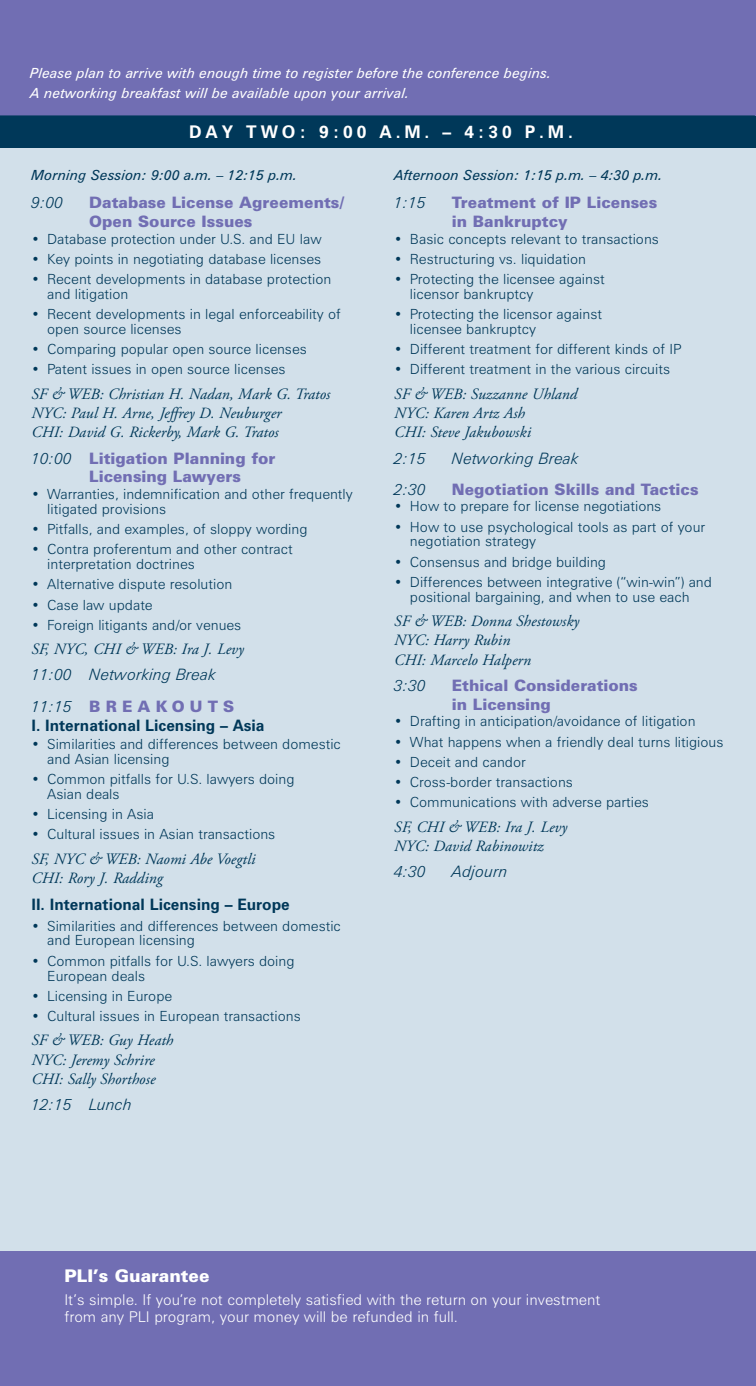
<style>
.page{position:relative;width:756px;height:1386px;background:#fff}
.page>*{position:absolute;margin:0;border:0;box-sizing:border-box;transform-origin:0 0}
.t1{font:700 17.5px "Zurich BT";letter-spacing:.22em;color:#fff}
.t2{font:900 17.5px "Zurich BT";color:#fff}
.t3{font:italic 15.75px/19.2px "Adobe Garamond Pro";letter-spacing:.005em;color:#003859}
.t4{font:900 15.75px/18.9px "Zurich BT";color:#716eb3}
.t5{font:italic 300 15.75px/31.2px "Zurich BT";color:#003859}
.t6{font:700 15.75px "Zurich BT";color:#003859}
.t7{font:300 14.88px/17.5px "Zurich BT";color:#fff}
.t8{font:300 14px/14.9px "Zurich BT";color:#003859}
.t9{font:italic 14px/19.2px "Zurich BT";color:#fff}
.t10{font:italic 14px "Zurich BT";color:#003859}
.s1{font-weight:300;font-style:italic;color:#003859}
.s2{font-weight:900;font-style:normal;color:#716eb3}
</style>
<div class="page">
<div style="left:0;top:9px;width:756px;height:1377px;background:#d2e0ea"></div>
<div style="left:0;top:0;width:756px;height:124px;background:#716eb3"></div>
<div style="left:0;top:116px;width:756px;height:32px;background:#003859"></div>
<hr style="left:0;top:115px;width:755px;height:2px;background:#003859">
<div style="left:0;top:1251px;width:756px;height:135px;background:#716eb3"></div>
<p class="t9" style="left:30px;top:65px;width:522px">Please plan to arrive with enough time to register before the conference begins.<br>A networking breakfast will be available upon your arrival.</p>
<p class="t1" style="left:189px;top:125px;width:385px">DAY TWO: 9:00 A.M. – 4:30 P.M.</p>
<p class="t10" style="left:32px;top:170px;width:267px">Morning Session: 9:00 a.m. – 12:15 p.m.</p>
<p class="t5" style="left:32px;top:188px;width:33px">9:00</p>
<p class="t4" style="left:89px;top:195px;width:256px">Database License Agreements/<br>Open Source Issues</p>
<p class="t8" style="left:32px;top:233px;width:292px">• Database protection under U.S. and EU law</p>
<p class="t8" style="left:32px;top:253px;width:291px">• Key points in negotiating database licenses</p>
<p class="t8" style="left:47px;top:273px;width:286px;text-indent:-16px">• Recent developments in database protection and litigation</p>
<p class="t8" style="left:47px;top:308px;width:295px;text-indent:-16px">• Recent developments in legal enforceability of open source licenses</p>
<p class="t8" style="left:32px;top:343px;width:277px">• Comparing popular open source licenses</p>
<p class="t8" style="left:32px;top:363px;width:256px">• Patent issues in open source licenses</p>
<p class="t3" style="left:32px;top:386px;width:300px">SF &amp; WEB: Christian H. Nadan, Mark G. Tratos<br>NYC: Paul H. Arne, Jeffrey D. Neuburger<br>CHI: David G. Rickerby, Mark G. Tratos</p>
<p class="t4" style="left:89px;top:450px;width:188px;text-indent:-58px"><span class="s1">10:00</span> Litigation Planning for<br>Licensing Lawyers</p>
<p class="t8" style="left:47px;top:488px;width:307px;text-indent:-16px">• Warranties, indemnification and other frequently litigated provisions</p>
<p class="t8" style="left:32px;top:523px;width:278px">• Pitfalls, and examples, of sloppy wording</p>
<p class="t8" style="left:47px;top:543px;width:247px;text-indent:-16px">• Contra proferentum and other contract interpretation doctrines</p>
<p class="t8" style="left:32px;top:578px;width:202px">• Alternative dispute resolution</p>
<p class="t8" style="left:32px;top:598px;width:123px">• Case law update</p>
<p class="t8" style="left:32px;top:619px;width:211px">• Foreign litigants and/or venues</p>
<p class="t3" style="left:32px;top:641px;width:214px">SF, NYC, CHI &amp; WEB: Ira J. Levy</p>
<p class="t5" style="left:32px;top:661px;width:204px">11:00 Networking Break<br>11:15 <span class="s2">BREAKOUTS</span></p>
<p class="t6" style="left:32px;top:719px;width:235px">I. International Licensing – Asia</p>
<p class="t8" style="left:47px;top:738px;width:295px;text-indent:-16px">• Similarities and differences between domestic and Asian licensing</p>
<p class="t8" style="left:47px;top:773px;width:249px;text-indent:-16px">• Common pitfalls for U.S. lawyers doing<br>Asian deals</p>
<p class="t8" style="left:32px;top:808px;width:124px">• Licensing in Asia</p>
<p class="t8" style="left:32px;top:828px;width:245px">• Cultural issues in Asian transactions</p>
<p class="t3" style="left:32px;top:851px;width:225px">SF, NYC &amp; WEB: Naomi Abe Voegtli<br>CHI: Rory J. Radding</p>
<p class="t6" style="left:32px;top:899px;width:260px">II. International Licensing – Europe</p>
<p class="t8" style="left:47px;top:919px;width:295px;text-indent:-16px">• Similarities and differences between domestic and European licensing</p>
<p class="t8" style="left:47px;top:954px;width:249px;text-indent:-16px">• Common pitfalls for U.S. lawyers doing<br>European deals</p>
<p class="t8" style="left:32px;top:990px;width:142px">• Licensing in Europe</p>
<p class="t8" style="left:32px;top:1010px;width:271px">• Cultural issues in European transactions</p>
<p class="t3" style="left:32px;top:1032px;width:143px">SF &amp; WEB: Guy Heath<br>NYC: Jeremy Schrire<br>CHI: Sally Shorthose</p>
<p class="t5" style="left:32px;top:1090px;width:102px">12:15 Lunch</p>
<p class="t10" style="left:394px;top:170px;width:270px">Afternoon Session: 1:15 p.m. – 4:30 p.m.</p>
<p class="t5" style="left:394px;top:188px;width:33px">1:15</p>
<p class="t4" style="left:452px;top:195px;width:207px">Treatment of IP Licenses in Bankruptcy</p>
<p class="t8" style="left:394px;top:233px;width:266px">• Basic concepts relevant to transactions</p>
<p class="t8" style="left:394px;top:253px;width:193px">• Restructuring vs. liquidation</p>
<p class="t8" style="left:410px;top:273px;width:196px;text-indent:-16px">• Protecting the licensee against licensor bankruptcy</p>
<p class="t8" style="left:410px;top:308px;width:194px;text-indent:-16px">• Protecting the licensor against licensee bankruptcy</p>
<p class="t8" style="left:394px;top:343px;width:289px">• Different treatment for different kinds of IP</p>
<p class="t8" style="left:394px;top:363px;width:277px">• Different treatment in the various circuits</p>
<p class="t3" style="left:394px;top:386px;width:185px">SF &amp; WEB: Suzzanne Uhland<br>NYC: Karen Artz Ash<br>CHI: Steve Jakubowski</p>
<p class="t5" style="left:394px;top:444px;width:33px">2:15</p>
<p class="t5" style="left:452px;top:444px;width:128px">Networking Break</p>
<p class="t5" style="left:394px;top:475px;width:33px">2:30</p>
<p class="t4" style="left:452px;top:481px;width:248px">Negotiation Skills and Tactics</p>
<p class="t8" style="left:394px;top:500px;width:269px">• How to prepare for license negotiations</p>
<p class="t8" style="left:410px;top:520px;width:297px;text-indent:-16px">• How to use psychological tools as part of your negotiation strategy</p>
<p class="t8" style="left:394px;top:555px;width:213px">• Consensus and bridge building</p>
<p class="t8" style="left:394px;top:576px;width:319px;text-align:center">• Differences between integrative (“win-win”) and positional bargaining, and when to use each</p>
<p class="t3" style="left:394px;top:613px;width:187px">SF &amp; WEB: Donna Shestowsky<br>NYC: Harry Rubin<br>CHI: Marcelo Halpern</p>
<p class="t5" style="left:394px;top:671px;width:33px">3:30</p>
<p class="t4" style="left:452px;top:677px;width:187px">Ethical Considerations in Licensing</p>
<p class="t8" style="left:394px;top:715px;width:303px">• Drafting in anticipation/avoidance of litigation</p>
<p class="t8" style="left:394px;top:735px;width:331px">• What happens when a friendly deal turns litigious</p>
<p class="t8" style="left:394px;top:756px;width:133px">• Deceit and candor</p>
<p class="t8" style="left:394px;top:776px;width:180px">• Cross-border transactions</p>
<p class="t8" style="left:394px;top:796px;width:256px">• Communications with adverse parties</p>
<p class="t3" style="left:394px;top:818px;width:174px">SF, CHI &amp; WEB: Ira J. Levy<br>NYC: David Rabinowitz</p>
<p class="t5" style="left:394px;top:857px;width:33px">4:30</p>
<p class="t5" style="left:452px;top:857px;width:57px">Adjourn</p>
<p class="t2" style="left:64px;top:1269px;width:147px">PLI’s Guarantee</p>
<p class="t7" style="left:64px;top:1292px;width:538px">It’s simple. If you’re not completely satisfied with the return on your investment from any PLI program, your money will be refunded in full.</p>
</div>
